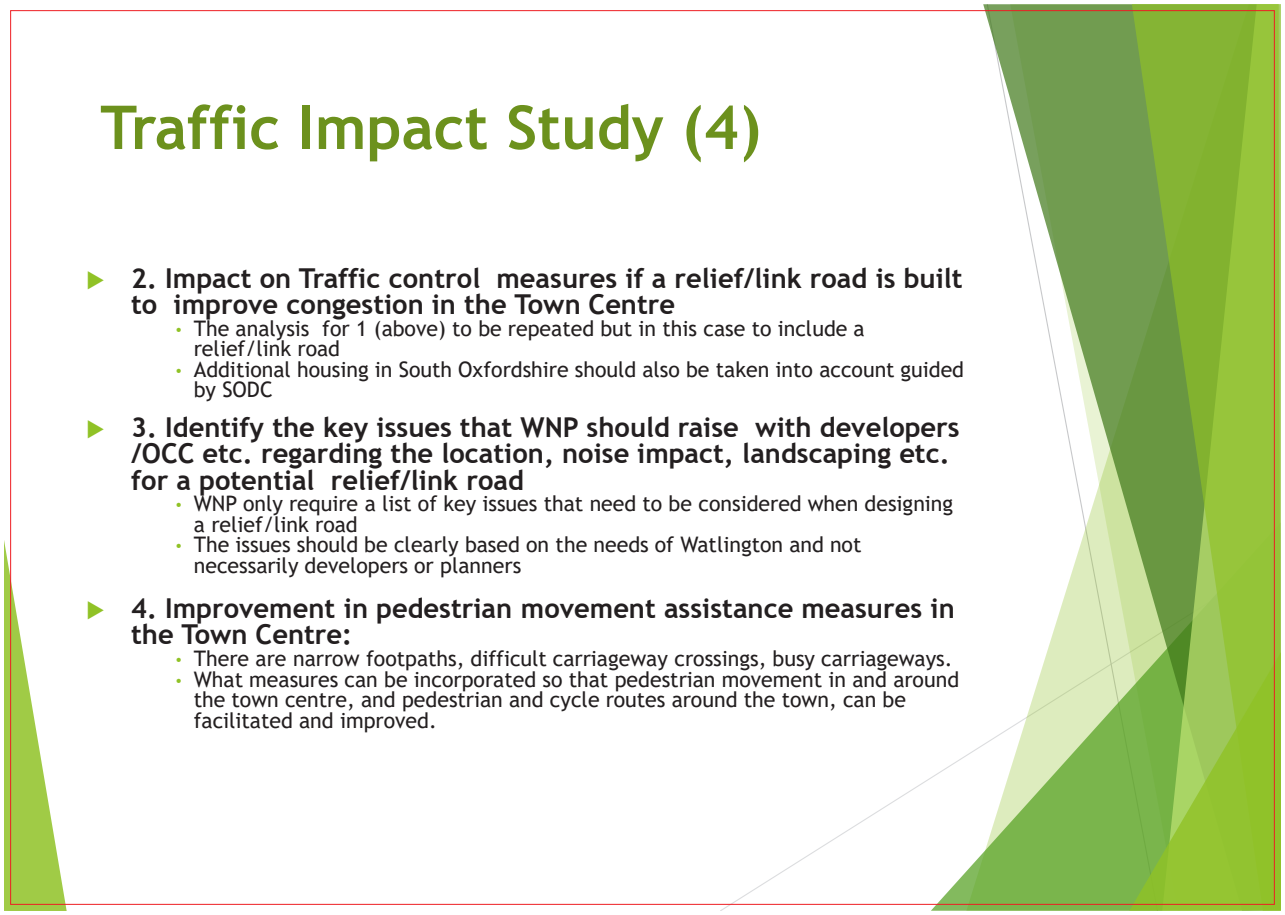
<style>
.page{position:relative;width:1285px;height:915px;background:#fff}
.page>*{position:absolute;margin:0;border:0;box-sizing:border-box;transform-origin:0 0}
.t1{font:700 60.45px "Trebuchet MS";color:#6c911d}
.t2{font:700 27.38px/26.3px "Trebuchet MS";color:#231f20}
.t3{font:21.38px/20.5px "Trebuchet MS";color:#231f20}
.s1{color:#90c226}
.s2{font-family:"Arial";font-size:16.95px;color:#90c226}
</style>
<div class="page">
<svg style="left:4px;top:540px;width:63px;height:370px"></svg>
<svg style="left:930px;top:744px;width:53px;height:166px"></svg>
<svg style="left:983px;top:4px;width:148px;height:906px"></svg>
<svg style="left:1131px;top:4px;width:149px;height:647px;background:#87b23d"></svg>
<svg style="left:1129px;top:651px;width:151px;height:259px;background:#8fbe3f"></svg>
<p class="t1" style="left:100px;top:90px;width:662px">Traffic Impact Study (4)</p>
<p class="t2" style="left:131px;top:265px;width:832px;text-indent:-45px"><span class="s1">◆</span> 2. Impact on Traffic control measures if a relief/link road is built to improve congestion in the Town Centre</p>
<p class="t3" style="left:194px;top:318px;width:672px;text-indent:-18px"><span class="s2">•</span> The analysis for 1 (above) to be repeated but in this case to include a relief/link road</p>
<p class="t3" style="left:194px;top:358px;width:771px;text-indent:-18px"><span class="s2">•</span> Additional housing in South Oxfordshire should also be taken into account guided by SODC</p>
<p class="t2" style="left:131px;top:414px;width:829px;text-indent:-45px"><span class="s1">◆</span> 3. Identify the key issues that WNP should raise with developers /OCC etc. regarding the location, noise impact, landscaping etc. for a potential relief/link road</p>
<p class="t3" style="left:194px;top:493px;width:760px;text-indent:-18px"><span class="s2">•</span> WNP only require a list of key issues that need to be considered when designing a relief/link road</p>
<p class="t3" style="left:194px;top:534px;width:669px;text-indent:-18px"><span class="s2">•</span> The issues should be clearly based on the needs of Watlington and not necessarily developers or planners</p>
<p class="t2" style="left:131px;top:595px;width:825px;text-indent:-45px"><span class="s1">◆</span> 4. Improvement in pedestrian movement assistance measures in the Town Centre:</p>
<p class="t3" style="left:176px;top:648px;width:778px"><span class="s2">•</span> There are narrow footpaths, difficult carriageway crossings, busy carriageways.</p>
<p class="t3" style="left:194px;top:668px;width:766px;text-indent:-18px"><span class="s2">•</span> What measures can be incorporated so that pedestrian movement in and around the town centre, and pedestrian and cycle routes around the town, can be facilitated and improved.</p>
</div>
